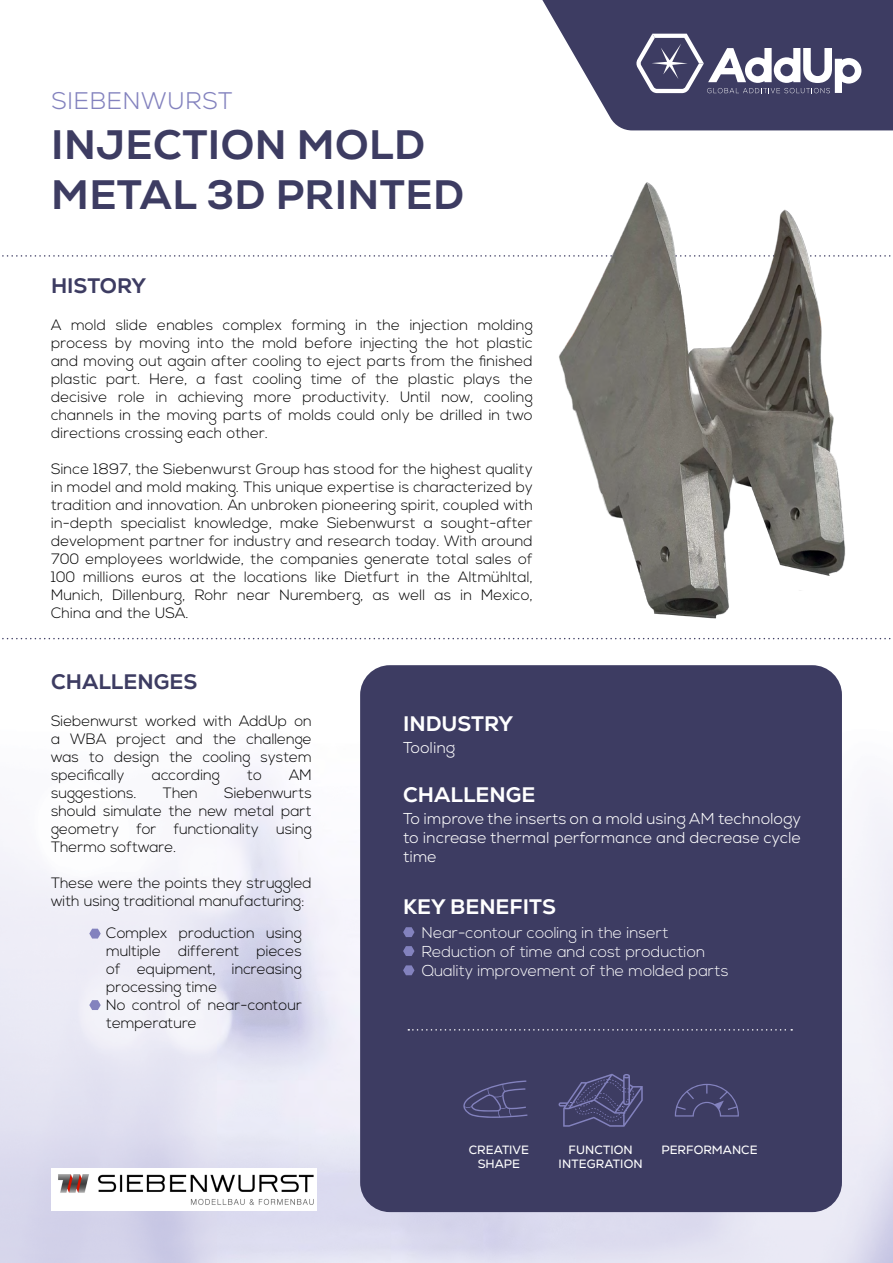
<style>
.page{position:relative;width:893px;height:1263px;background:#fff}
.page>*{position:absolute;margin:0;border:0;box-sizing:border-box;transform-origin:0 0}
.t1{font:800 41.1px/49.3px "Nexa";letter-spacing:.01em;color:#3d3c62}
.t2{font:300 24px "Nexa";letter-spacing:.01em;color:#8382be}
.t3{font:800 21px "Nexa";color:#fff}
.t4{font:800 21px "Nexa";color:#3d3c62}
.t5{font:300 15.75px/18.9px "Nexa";color:#fff;text-align:justify}
.t6{font:300 15.75px/18.9px "Nexa";color:#fff}
.t7{font:300 15px/18px "Nexa";color:#000;text-align:justify}
.t8{font:12px/14.4px "Nexa";color:#fff;text-align:center}
</style>
<div class="page">
<svg style="left:542px;top:0;width:351px;height:130px;fill:#3d3c62"></svg>
<div style="left:360px;top:665px;width:482px;height:547px;background:#3d3c62;border-radius:30px"></div>
<svg style="left:636px;top:34px;width:225px;height:59px"></svg>
<svg style="left:403px;top:965px;width:11px;height:10px"></svg>
<svg style="left:403px;top:927px;width:11px;height:10px"></svg>
<svg style="left:403px;top:946px;width:11px;height:10px"></svg>
<svg style="left:408px;top:1029px;width:384px;height:1px"></svg>
<svg style="left:2px;top:638px;width:521px;height:1px"></svg>
<svg style="left:2px;top:255px;width:521px;height:2px"></svg>
<svg style="left:463px;top:1080px;width:64px;height:38px"></svg>
<svg style="left:675px;top:1084px;width:64px;height:32px"></svg>
<svg style="left:559px;top:1074px;width:84px;height:53px"></svg>
<svg style="left:89px;top:929px;width:12px;height:9px"></svg>
<svg style="left:89px;top:1000px;width:12px;height:10px"></svg>
<img style="left:523px;top:182px;width:368px;height:458px">
<img style="left:58px;top:1175px;width:256px;height:30px">
<h2 class="t2" style="left:51px;top:86px;width:183px">SIEBENWURST</h2>
<h1 class="t1" style="left:51px;top:120px;width:414px">INJECTION MOLD<br>METAL 3D PRINTED</h1>
<h3 class="t4" style="left:51px;top:272px;width:97px">HISTORY</h3>
<p class="t7" style="left:51px;top:317px;width:483px">A mold slide enables complex forming in the injection molding process by moving into the mold before injecting the hot plastic and moving out again after cooling to eject parts from the finished plastic part. Here, a fast cooling time of the plastic plays the decisive role in achieving more productivity. Until now, cooling channels in the moving parts of molds could only be drilled in two directions crossing each other.</p>
<p class="t7" style="left:51px;top:461px;width:483px">Since 1897, the Siebenwurst Group has stood for the highest quality in model and mold making. This unique expertise is characterized by tradition and innovation. An unbroken pioneering spirit, coupled with in-depth specialist knowledge, make Siebenwurst a sought-after development partner for industry and research today. With around 700 employees worldwide, the companies generate total sales of 100 millions euros at the locations like Dietfurt in the Altmühltal, Munich, Dillenburg, Rohr near Nuremberg, as well as in Mexico, China and the USA.</p>
<h3 class="t4" style="left:51px;top:668px;width:148px">CHALLENGES</h3>
<p class="t7" style="left:51px;top:712px;width:262px">Siebenwurst worked with AddUp on a WBA project and the challenge was to design the cooling system specifically</p>
<p class="t7" style="left:152px;top:766px;width:70px">according</p>
<p class="t7" style="left:247px;top:766px;width:16px">to</p>
<p class="t7" style="left:289px;top:766px;width:24px">AM</p>
<p class="t7" style="left:51px;top:784px;width:262px;text-indent:173px">Siebenwurts should simulate the new metal part geometry for functionality using Thermo software.</p>
<p class="t7" style="left:51px;top:874px;width:262px">These were the points they struggled with using traditional manufacturing:</p>
<p class="t7" style="left:51px;top:784px;width:87px">suggestions.</p>
<p class="t7" style="left:163px;top:784px;width:37px">Then</p>
<p class="t7" style="left:106px;top:925px;width:197px;text-align:left">Complex production using multiple different pieces of equipment, increasing processing time<br>No control of near-contour temperature</p>
<h3 class="t3" style="left:403px;top:710px;width:112px">INDUSTRY</h3>
<p class="t5" style="left:403px;top:738px;width:54px">Tooling</p>
<h3 class="t3" style="left:403px;top:782px;width:134px">CHALLENGE</h3>
<p class="t5" style="left:403px;top:809px;width:400px">To improve the inserts on a mold using AM technology to increase thermal performance and decrease cycle time</p>
<h3 class="t3" style="left:403px;top:893px;width:154px">KEY BENEFITS</h3>
<p class="t6" style="left:422px;top:924px;width:308px">Near-contour cooling in the insert<br>Reduction of time and cost production<br>Quality improvement of the molded parts</p>
<p class="t8" style="left:469px;top:1142px;width:62px">CREATIVE<br>SHAPE</p>
<p class="t8" style="left:568px;top:1143px;width:66px">FUNCTION</p>
<p class="t8" style="left:661px;top:1143px;width:98px">PERFORMANCE</p>
<p class="t8" style="left:559px;top:1157px;width:86px">INTEGRATION</p>
</div>
